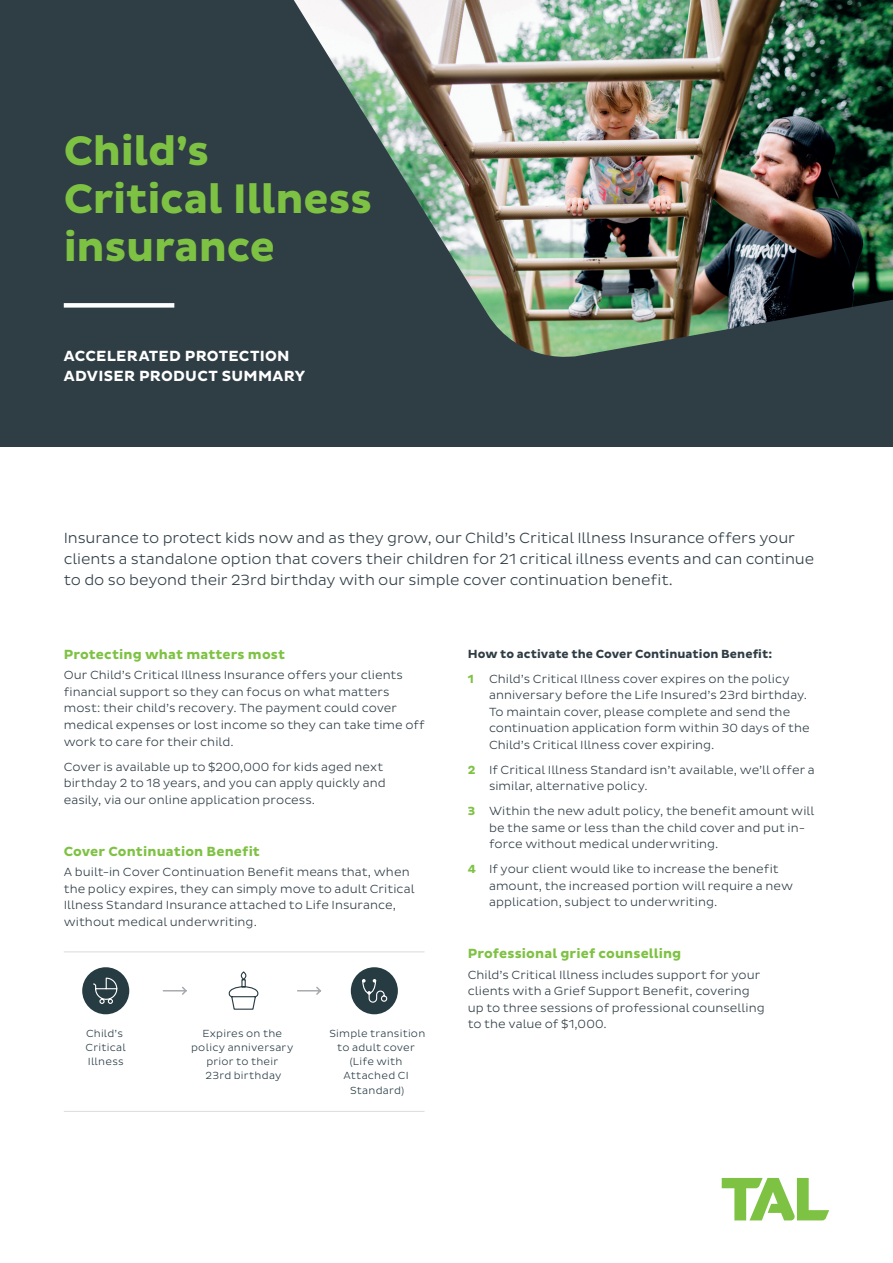
<style>
.page{position:relative;width:893px;height:1263px;background:#fff}
.page>*{position:absolute;margin:0;border:0;box-sizing:border-box;transform-origin:0 0}
.H1{font:700 42px/48px "Pluto Sans";letter-spacing:-.01em;color:#7ec243}
.Intro_Copy{font:300 15px/21px "Pluto Sans";letter-spacing:-.005em;color:#2f3d45}
.Cover_-_Sub{font:700 15px/19.5px "Pluto Sans";letter-spacing:.02em;color:#fff}
.H2{font:700 13.5px "Pluto Sans";letter-spacing:.01em;color:#7ec243}
.Body{font:300 12px/16.5px "Pluto Sans";letter-spacing:.005em;color:#2f3d45}
.Body-2{font:700 12px "Pluto Sans";letter-spacing:.005em;color:#2f3d45}
.Body-3{font:700 12px "Pluto Sans";color:#7ec243}
.t1{font:300 10.5px/14.2px "Pluto Sans";letter-spacing:.02em;color:#273b43;text-align:center}
.s1{font-weight:700;color:#7ec243}
</style>
<div class="page">
<div style="left:0;top:0;width:893px;height:446px;background:#2f3d45"></div>
<svg style="left:722px;top:1178px;width:107px;height:42px"></svg>
<div style="left:64px;top:303px;width:110px;height:5px;background:#fff"></div>
<img style="left:294px;top:0;width:599px;height:357px">
<hr style="left:64px;top:951px;width:360px;height:1px;background:#dfdee0">
<hr style="left:64px;top:1111px;width:360px;height:1px;background:#dfdee0">
<div style="left:82px;top:967px;width:47px;height:47px;background:#273b43;border-radius:50%"></div>
<svg style="left:93px;top:977px;width:25px;height:27px"></svg>
<div style="left:351px;top:967px;width:47px;height:47px;background:#273b43;border-radius:50%"></div>
<svg style="left:362px;top:979px;width:26px;height:24px"></svg>
<svg style="left:162px;top:972px;width:159px;height:38px"></svg>
<p class="H1" style="left:64px;top:128px;width:310px">Child’s<br>Critical Illness insurance</p>
<p class="Cover_-_Sub" style="left:64px;top:347px;width:243px">ACCELERATED PROTECTION<br>ADVISER PRODUCT SUMMARY</p>
<p class="Intro_Copy" style="left:64px;top:527px;width:752px">Insurance to protect kids now and as they grow, our Child’s Critical Illness Insurance offers your clients a standalone option that covers their children for 21 critical illness events and can continue to do so beyond their 23rd birthday with our simple cover continuation benefit.</p>
<p class="H2" style="left:64px;top:646px;width:223px">Protecting what matters most</p>
<p class="Body" style="left:64px;top:667px;width:363px">Our Child’s Critical Illness Insurance offers your clients financial support so they can focus on what matters most: their child’s recovery. The payment could cover medical expenses or lost income so they can take time off work to care for their child.</p>
<p class="Body" style="left:64px;top:758px;width:323px">Cover is available up to $200,000 for kids aged next birthday 2 to 18 years, and you can apply quickly and easily, via our online application process.</p>
<p class="H2" style="left:64px;top:843px;width:198px">Cover Continuation Benefit</p>
<p class="Body" style="left:64px;top:864px;width:352px">A built-in Cover Continuation Benefit means that, when the policy expires, they can simply move to adult Critical Illness Standard Insurance attached to Life Insurance, without medical underwriting.</p>
<p class="t1" style="left:86px;top:1026px;width:42px;text-align:left">Child’s<br>Critical<br>Illness</p>
<p class="t1" style="left:329px;top:1026px;width:97px">Simple transition to adult cover (Life with<br>Attached CI<br>Standard)</p>
<p class="t1" style="left:191px;top:1026px;width:104px">Expires on the policy anniversary prior to their<br>23rd birthday</p>
<p class="Body-2" style="left:468px;top:647px;width:306px">How to activate the Cover Continuation Benefit:</p>
<p class="Body-3" style="left:468px;top:672px;width:8px">1</p>
<p class="Body" style="left:489px;top:670px;width:322px">Child’s Critical Illness cover expires on the policy anniversary before the Life Insured’s 23rd birthday.<br>To maintain cover, please complete and send the continuation application form within 30 days of the Child’s Critical Illness cover expiring.</p>
<p class="Body" style="left:489px;top:761px;width:327px;text-indent:-21px"><span class="s1">2</span> If Critical Illness Standard isn’t available, we’ll offer a similar, alternative policy.</p>
<p class="Body" style="left:489px;top:803px;width:327px;text-indent:-21px"><span class="s1">3</span> Within the new adult policy, the benefit amount will be the same or less than the child cover and put in&shy;force without medical underwriting.</p>
<p class="Body" style="left:489px;top:861px;width:305px;text-indent:-21px"><span class="s1">4</span> If your client would like to increase the benefit amount, the increased portion will require a new application, subject to underwriting.</p>
<p class="H2" style="left:468px;top:946px;width:215px">Professional grief counselling</p>
<p class="Body" style="left:468px;top:967px;width:298px">Child’s Critical Illness includes support for your clients with a Grief Support Benefit, covering up to three sessions of professional counselling to the value of $1,000.</p>
</div>
